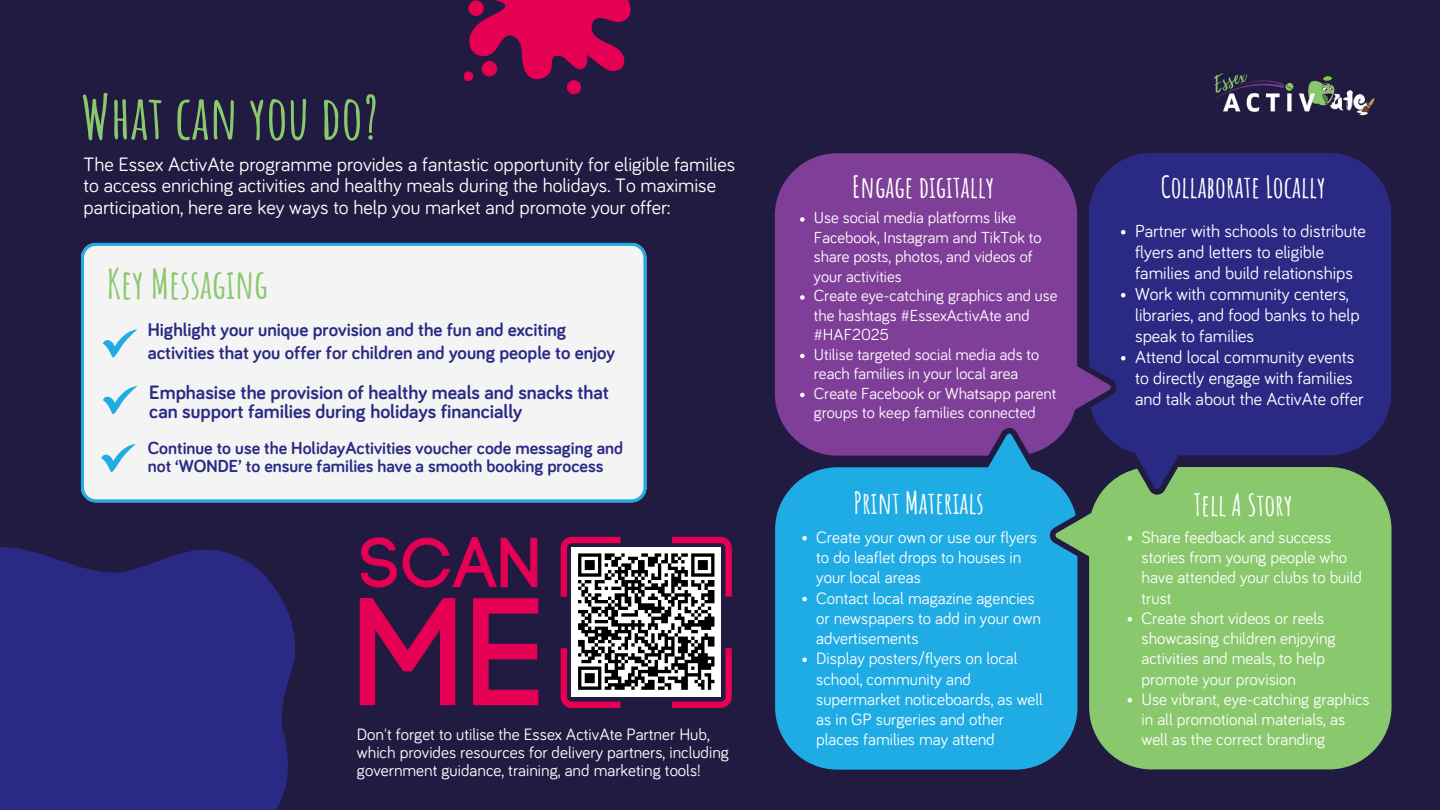
<style>
.page{position:relative;width:1440px;height:810px;background:#211b41}
.page>*{position:absolute;margin:0;border:0;box-sizing:border-box;transform-origin:0 0}
.t1{font:700 60px "Amatic SC";color:#89c86c}
.t2{font:700 40px "Amatic SC";color:#89c86c}
.t3{font:700 30px "Amatic SC";color:#fefefd}
.t4{font:20px/21.8px "Bariol";color:#fff}
.t5{font:700 20px/19.5px "Bariol";color:#2a2a85}
.t6{font:700 19px/22.5px "Bariol";color:#2a2a85}
.t7{font:18px/21px "Bariol";color:#fff}
.t8{font:700 18px/18px "Bariol";color:#2a2a85}
.t9{font:17px/20.2px "Bariol";color:#fff}
.t10{font:16.5px/19.5px "Bariol";color:#fff}
</style>
<div class="page">
<img style="left:1212px;top:73px;width:163px;height:43px">
<div style="left:81px;top:243px;width:565px;height:259px;background:#f4f4f4"></div>
<svg style="left:103px;top:329px;width:34px;height:29px"></svg>
<svg style="left:103px;top:386px;width:34px;height:28px"></svg>
<svg style="left:101px;top:444px;width:35px;height:28px"></svg>
<div style="left:775px;top:153px;width:314px;height:280px;background:#7f3f98"></div>
<svg style="left:1089px;top:153px;width:302px;height:314px;background:#292880"></svg>
<svg style="left:1077px;top:467px;width:314px;height:302px;background:#81bb69"></svg>
<svg style="left:775px;top:433px;width:302px;height:337px;background:#2399d1"></svg>
<svg style="left:0;top:547px;width:295px;height:263px;background:#29287f"></svg>
<svg style="left:463px;top:0;width:168px;height:95px"></svg>
<svg style="left:361px;top:537px;width:36px;height:51px"></svg>
<svg style="left:403px;top:537px;width:134px;height:51px"></svg>
<svg style="left:360px;top:598px;width:95px;height:107px"></svg>
<svg style="left:473px;top:598px;width:65px;height:107px"></svg>
<svg style="left:800px;top:217px;width:5px;height:5px"></svg>
<svg style="left:800px;top:295px;width:5px;height:5px"></svg>
<svg style="left:800px;top:354px;width:5px;height:4px"></svg>
<svg style="left:800px;top:393px;width:5px;height:4px"></svg>
<svg style="left:1121px;top:230px;width:5px;height:4px"></svg>
<svg style="left:1121px;top:293px;width:5px;height:4px"></svg>
<svg style="left:1121px;top:356px;width:5px;height:4px"></svg>
<svg style="left:802px;top:536px;width:5px;height:5px"></svg>
<svg style="left:802px;top:597px;width:5px;height:4px"></svg>
<svg style="left:802px;top:658px;width:5px;height:4px"></svg>
<svg style="left:1128px;top:536px;width:4px;height:5px"></svg>
<svg style="left:1128px;top:617px;width:4px;height:5px"></svg>
<svg style="left:1128px;top:698px;width:4px;height:5px"></svg>
<svg style="left:561px;top:537px;width:171px;height:171px;background:#8b7481"></svg>
<h1 class="t1" style="left:81px;top:71px;width:299px">What can you do?</h1>
<p class="t4" style="left:84px;top:152px;width:653px">The Essex ActivAte programme provides a fantastic opportunity for eligible families to access enriching activities and healthy meals during the holidays. To maximise participation, here are key ways to help you market and promote your offer:</p>
<h2 class="t2" style="left:107px;top:253px;width:163px">Key Messaging</h2>
<p class="t6" style="left:148px;top:318px;width:469px">Highlight your unique provision and the fun and exciting activities that you offer for children and young people to enjoy</p>
<p class="t5" style="left:149px;top:382px;width:461px">Emphasise the provision of healthy meals and snacks that can support families during holidays financially</p>
<p class="t8" style="left:148px;top:438px;width:477px">Continue to use the HolidayActivities voucher code messaging and not ‘WONDE’ to ensure families have a smooth booking process</p>
<h3 class="t3" style="left:852px;top:164px;width:143px">Engage digitally</h3>
<p class="t10" style="left:814px;top:207px;width:245px">Use social media platforms like<br>Facebook, Instagram and TikTok to share posts, photos, and videos of your activities<br>Create eye-catching graphics and use the hashtags #EssexActivAte and #HAF2025<br>Utilise targeted social media ads to reach families in your local area<br>Create Facebook or Whatsapp parent groups to keep families connected</p>
<h3 class="t3" style="left:1161px;top:164px;width:166px">Collaborate Locally</h3>
<p class="t7" style="left:1135px;top:219px;width:232px">Partner with schools to distribute flyers and letters to eligible families and build relationships<br>Work with community centers, libraries, and food banks to help speak to families<br>Attend local community events to directly engage with families and talk about the ActivAte offer</p>
<h3 class="t3" style="left:853px;top:480px;width:132px">Print Materials</h3>
<p class="t9" style="left:816px;top:526px;width:228px">Create your own or use our flyers to do leaflet drops to houses in your local areas<br>Contact local magazine agencies or newspapers to add in your own advertisements<br>Display posters/flyers on local school, community and supermarket noticeboards, as well as in GP surgeries and other places families may attend</p>
<h3 class="t3" style="left:1194px;top:482px;width:100px">Tell A Story</h3>
<p class="t9" style="left:1142px;top:526px;width:230px">Share feedback and success stories from young people who have attended your clubs to build trust<br>Create short videos or reels showcasing children enjoying activities and meals, to help promote your provision<br>Use vibrant, eye-catching graphics in all promotional materials, as</p>
<p class="t9" style="left:357px;top:724px;width:354px">Don't forget to utilise the Essex ActivAte Partner Hub,</p>
<p class="t9" style="left:1142px;top:729px;width:185px">well as the correct branding</p>
<p class="t9" style="left:357px;top:743px;width:374px;line-height:18px">which provides resources for delivery partners, including government guidance, training, and marketing tools!</p>
</div>
